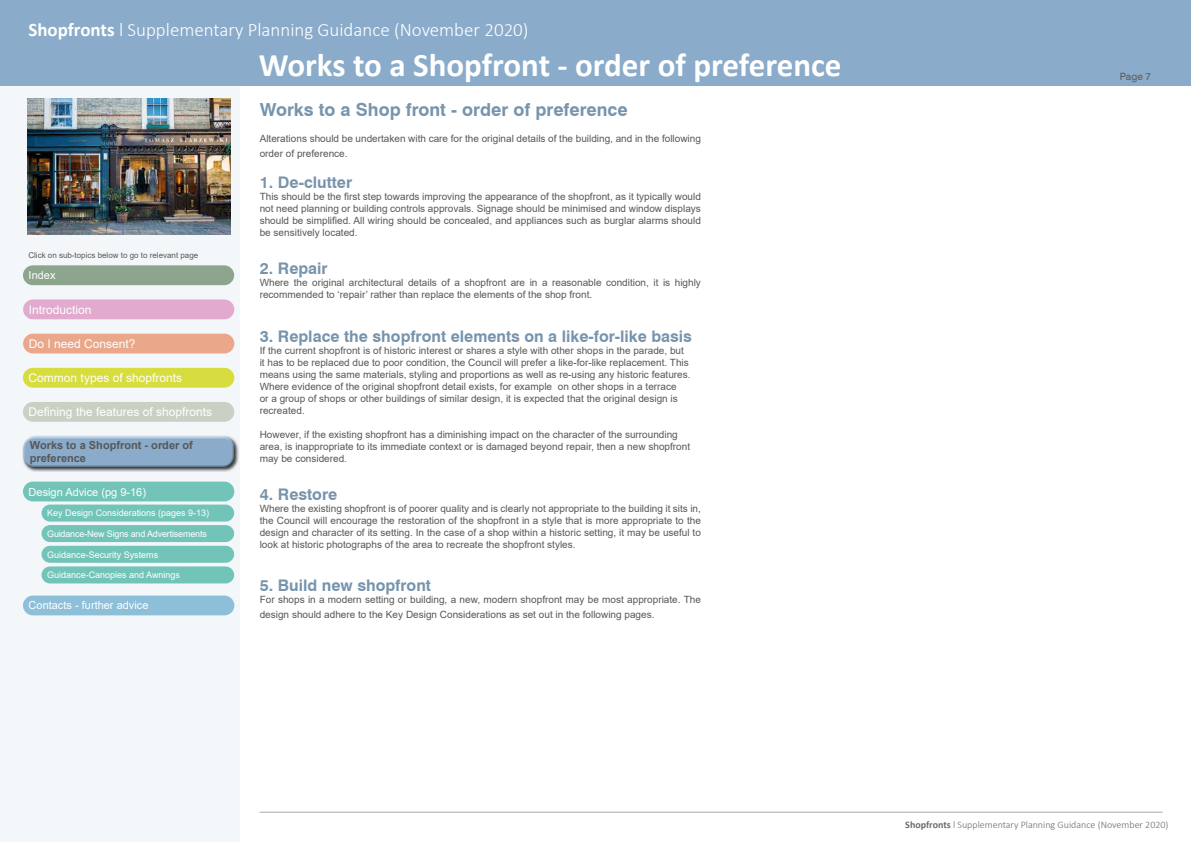
<style>
.page{position:relative;width:1191px;height:842px;background:#fff}
.page>*{position:absolute;margin:0;border:0;box-sizing:border-box;transform-origin:0 0}
.t1{font:700 33px "Calibri";color:#fff}
.t2{font:300 19px "Calibri";color:#fff}
.t3{font:700 18px "Swiss 721 BT";color:#7794ad}
.t4{font:700 16px "Swiss 721 BT";color:#7794ad}
.t5{font:12px "Arial";color:#fff}
.t6{font:11px "Arial";color:#fff}
.t7{font:700 11px/13px "Arial";color:#575756}
.t8{font:10px/12px "Arial";color:#575756}
.t9{font:300 10px "Calibri";color:#6f6c66}
.t10{font:10px "Swiss 721 BT";color:#5c5c5b}
.t11{font:9px "Arial";color:#fff}
.t12{font:9px "Arial";letter-spacing:-.02em;color:#fff}
.t13{font:8px "Arial";color:#575756}
.s1{font-weight:700}
</style>
<div class="page">
<div style="left:0;top:0;width:239px;height:842px;background:#f4f7fa"></div>
<div style="left:0;top:0;width:1190px;height:85px;background:#8aabca"></div>
<div style="left:23px;top:265px;width:211px;height:20px;background:#8da58c;border-radius:10px"></div>
<div style="left:23px;top:595px;width:211px;height:20px;background:#8ebfd9;border-radius:10px"></div>
<div style="left:23px;top:334px;width:211px;height:19px;background:#eaa78a;border-radius:10px"></div>
<div style="left:23px;top:299px;width:211px;height:20px;background:#e1aace;border-radius:10px"></div>
<div style="left:22px;top:435px;width:218px;height:37px;background:#000;opacity:.75"></div>
<div style="left:20px;top:433px;width:215px;height:30px;background:#fff;opacity:.75"></div>
<div style="left:22px;top:439px;width:216px;height:31px;background:#000;opacity:.5"></div>
<div style="left:23px;top:368px;width:211px;height:20px;background:#d7dc3f;border-radius:10px"></div>
<div style="left:23px;top:402px;width:211px;height:20px;background:#c9d1c4;border-radius:10px"></div>
<div style="left:23px;top:482px;width:211px;height:19px;background:#73c4b8;border-radius:10px"></div>
<div style="left:42px;top:505px;width:192px;height:17px;background:#73c4b8;border-radius:9px"></div>
<div style="left:42px;top:525px;width:192px;height:17px;background:#73c4b8;border-radius:9px"></div>
<div style="left:42px;top:546px;width:192px;height:17px;background:#73c4b8;border-radius:9px"></div>
<div style="left:42px;top:566px;width:192px;height:17px;background:#73c4b8;border-radius:9px"></div>
<img style="left:28px;top:98px;width:202px;height:137px">
<hr style="left:259px;top:812px;width:903px;height:1px;background:#6f6c66">
<h2 class="t2" style="left:28px;top:17px;width:502px"><span class="s1">Shopfronts</span> l Supplementary Planning Guidance (November 2020)</h2>
<p class="t13" style="left:28px;top:250px;width:171px">Click on sub-topics below to go to relevant page</p>
<p class="t6" style="left:29px;top:268px;width:28px">Index</p>
<p class="t5" style="left:29px;top:301px;width:64px">Introduction</p>
<p class="t5" style="left:29px;top:335px;width:108px">Do I need Consent?</p>
<p class="t5" style="left:29px;top:370px;width:155px">Common types of shopfronts</p>
<p class="t5" style="left:29px;top:404px;width:185px">Defining the features of shopfronts</p>
<p class="t7" style="left:30px;top:439px;width:164px">Works to a Shopfront - order of preference</p>
<p class="t6" style="left:29px;top:484px;width:119px">Design Advice (pg 9-16)</p>
<p class="t11" style="left:47px;top:507px;width:164px">Key Design Considerations (pages 9-13)</p>
<p class="t12" style="left:47px;top:527px;width:161px">Guidance-New Signs and Advertisements</p>
<p class="t11" style="left:47px;top:548px;width:113px">Guidance-Security Systems</p>
<p class="t11" style="left:47px;top:569px;width:134px">Guidance-Canopies and Awnings</p>
<p class="t6" style="left:29px;top:598px;width:121px">Contacts - further advice</p>
<h1 class="t1" style="left:259px;top:42px;width:584px">Works to a Shopfront - order of preference</h1>
<h3 class="t3" style="left:260px;top:99px;width:369px">Works to a Shop front - order of preference</h3>
<p class="t8" style="left:260px;top:132px;width:443px;line-height:14.4px">Alterations should be undertaken with care for the original details of the building, and in the following order of preference.</p>
<h3 class="t4" style="left:260px;top:173px;width:94px">1. De-clutter</h3>
<p class="t8" style="left:260px;top:190px;width:443px;text-align:justify">This should be the first step towards improving the appearance of the shopfront, as it typically would not need planning or building controls approvals. Signage should be minimised and window displays should be simplified. All wiring should be concealed, and appliances such as burglar alarms should be sensitively located.</p>
<h3 class="t4" style="left:260px;top:259px;width:69px">2. Repair</h3>
<p class="t8" style="left:260px;top:277px;width:443px">Where the original architectural details of a shopfront are in a reasonable condition, it is highly recommended to ‘repair’ rather than replace the elements of the shop front.</p>
<h3 class="t4" style="left:260px;top:326px;width:434px">3. Replace the shopfront elements on a like-for-like basis</h3>
<p class="t8" style="left:260px;top:344px;width:432px">If the current shopfront is of historic interest or shares a style with other shops in the parade, but it has to be replaced due to poor condition, the Council will prefer a like-for-like replacement. This means using the same materials, styling and proportions as well as re-using any historic features.<br>Where evidence of the original shopfront detail exists, for example on other shops in a terrace<br>or a group of shops or other buildings of similar design, it is expected that the original design is recreated.</p>
<p class="t8" style="left:260px;top:428px;width:432px">However, if the existing shopfront has a diminishing impact on the character of the surrounding area, is inappropriate to its immediate context or is damaged beyond repair, then a new shopfront may be considered.</p>
<h3 class="t4" style="left:260px;top:485px;width:79px">4. Restore</h3>
<p class="t8" style="left:260px;top:502px;width:443px;text-align:justify">Where the existing shopfront is of poorer quality and is clearly not appropriate to the building it sits in, the Council will encourage the restoration of the shopfront in a style that is more appropriate to the design and character of its setting. In the case of a shop within a historic setting, it may be useful to look at historic photographs of the area to recreate the shopfront styles.</p>
<h3 class="t4" style="left:260px;top:576px;width:173px">5. Build new shopfront</h3>
<p class="t8" style="left:260px;top:592px;width:443px;line-height:14.4px">For shops in a modern setting or building, a new, modern shopfront may be most appropriate. The design should adhere to the Key Design Considerations as set out in the following pages.</p>
<p class="t10" style="left:1120px;top:70px;width:33px">Page 7</p>
<p class="t9" style="left:905px;top:819px;width:265px"><span class="s1">Shopfronts</span> l Supplementary Planning Guidance (November 2020)</p>
</div>
